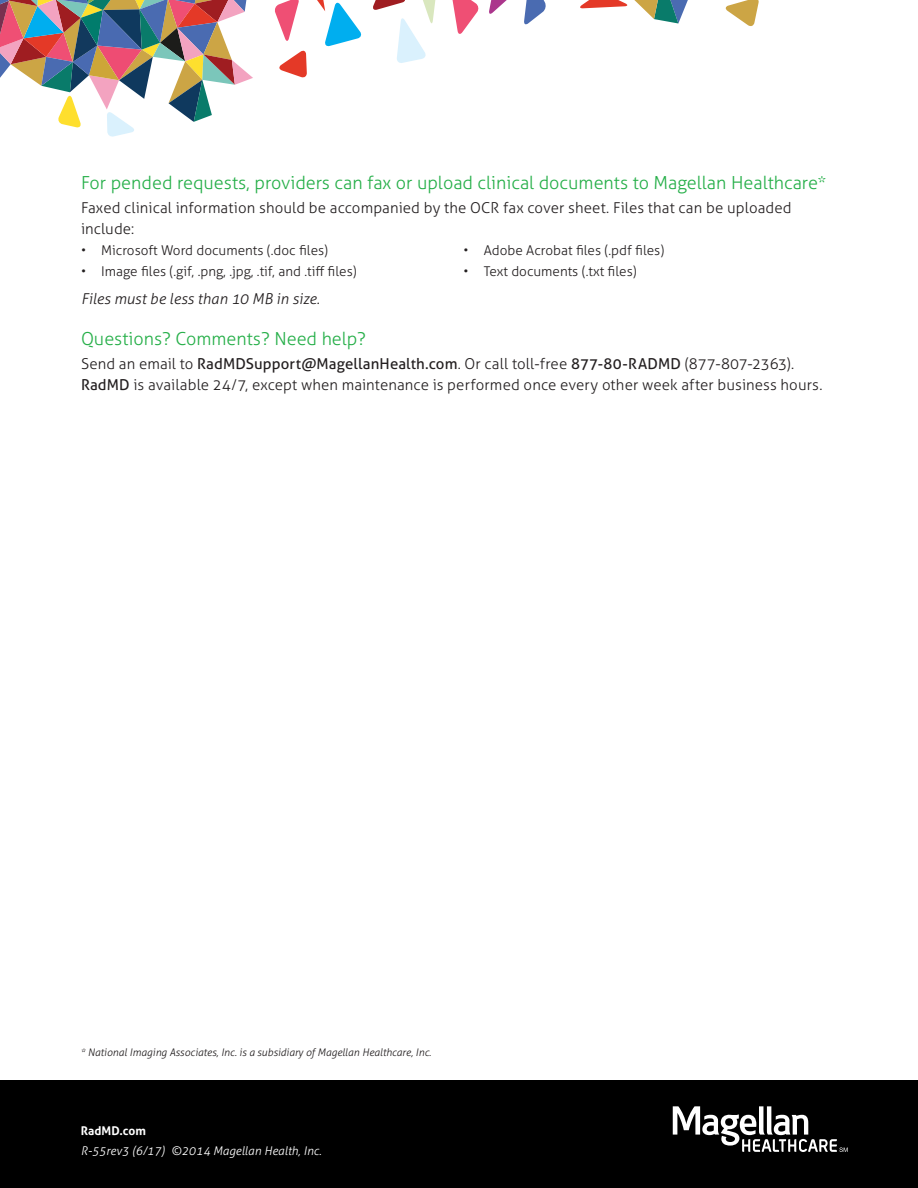
<style>
.page{position:relative;width:918px;height:1188px;background:#fff}
.page>*{position:absolute;margin:0;border:0;box-sizing:border-box;transform-origin:0 0}
.t1{font:300 18px "Aller";color:#26af49}
.t2{font:300 15px/21px "Aller";letter-spacing:.005em;color:#231f20}
.t3{font:italic 300 15px "Aller";letter-spacing:.005em;color:#231f20}
.t4{font:300 13.5px "Aller";color:#231f20}
.t5{font:italic 300 12px "Aller";color:#fff}
.t6{font:700 12px "Aller";color:#fff}
.t7{font:italic 300 10.5px "Aller";color:#231f20}
.s1{font-weight:400}
</style>
<div class="page">
<svg style="left:489px;top:0;width:18px;height:14px"></svg>
<svg style="left:452px;top:0;width:27px;height:34px"></svg>
<svg style="left:275px;top:0;width:87px;height:78px"></svg>
<svg style="left:725px;top:0;width:34px;height:26px"></svg>
<svg style="left:524px;top:0;width:22px;height:25px"></svg>
<svg style="left:580px;top:0;width:108px;height:23px"></svg>
<svg style="left:373px;top:0;width:63px;height:63px"></svg>
<svg style="left:0;top:0;width:253px;height:137px"></svg>
<div style="left:0;top:1080px;width:918px;height:108px;background:#000"></div>
<svg style="left:673px;top:1106px;width:175px;height:46px"></svg>
<p class="t1" style="left:81px;top:172px;width:747px">For pended requests, providers can fax or upload clinical documents to Magellan Healthcare*</p>
<p class="t2" style="left:81px;top:197px;width:712px">Faxed clinical information should be accompanied by the OCR fax cover sheet. Files that can be uploaded include:</p>
<p class="t4" style="left:81px;top:242px;width:249px">• Microsoft Word documents (.doc files)</p>
<p class="t4" style="left:81px;top:263px;width:277px">• Image files (.gif, .png, .jpg, .tif, and .tiff files)</p>
<p class="t4" style="left:463px;top:242px;width:202px">• Adobe Acrobat files (.pdf files)</p>
<p class="t4" style="left:463px;top:263px;width:175px">• Text documents (.txt files)</p>
<p class="t3" style="left:81px;top:290px;width:240px">Files must be less than 10 MB in size.</p>
<p class="t1" style="left:81px;top:328px;width:286px">Questions? Comments? Need help?</p>
<p class="t2" style="left:81px;top:353px;width:743px">Send an email to <span class="s1">RadMDSupport@MagellanHealth.com</span>. Or call toll-free <span class="s1">877-80-RADMD</span> (877-807-2363).<br><span class="s1">RadMD</span> is available 24/7, except when maintenance is performed once every other week after business hours.</p>
<p class="t7" style="left:80px;top:1046px;width:352px">* National Imaging Associates, Inc. is a subsidiary of Magellan Healthcare, Inc.</p>
<p class="t6" style="left:81px;top:1123px;width:66px">RadMD.com</p>
<p class="t5" style="left:81px;top:1143px;width:242px">R-55rev3 (6/17) ©2014 Magellan Health, Inc.</p>
</div>
